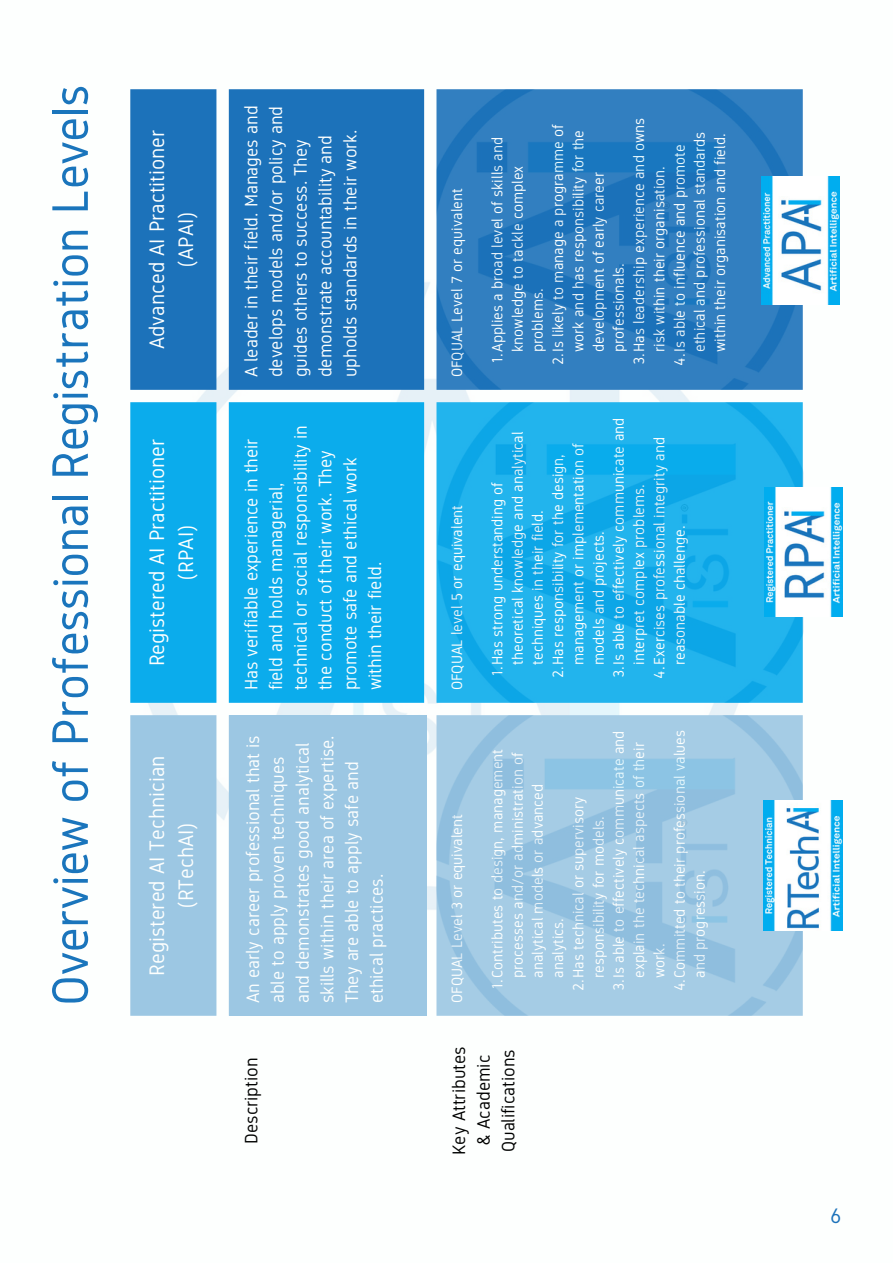
<style>
.page{position:relative;width:893px;height:1264px;background:#fff}
.page>*{position:absolute;margin:0;border:0;box-sizing:border-box;transform-origin:0 0}
.t1{font:53.25px "Gidole";color:#1a75bc}
.t2{font:21px/29.2px "Gidole";color:#fdfffe;text-align:center}
.t3{font:21px "Gidole";color:#1c72ba}
.t4{font:18px/24.8px "Gidole";color:#fdfffe}
.t5{font:18px/24.8px "Gidole";color:#fcfefe;text-align:center}
.t6{font:18px/24.8px "Gidole";color:#000;text-align:center}
.t7{font:15px/20.2px "Gidole";color:#fdfffe}
</style>
<div class="page">
<img style="left:131px;top:390px;width:630px;height:325px">
<svg style="left:130px;top:715px;width:306px;height:300px;fill:#9cc7e3"></svg>
<svg style="left:130px;top:402px;width:306px;height:300px;background:#1eb2ed"></svg>
<svg style="left:130px;top:89px;width:672px;height:301px;background:#2e7dbf"></svg>
<img style="left:436px;top:715px;width:366px;height:300px">
<img style="left:436px;top:89px;width:367px;height:300px">
<img style="left:436px;top:402px;width:367px;height:300px">
<div style="left:229px;top:715px;width:198px;height:300px;background:#9cc7e3"></div>
<img style="left:763px;top:800px;width:79px;height:130px">
<img style="left:764px;top:487px;width:78px;height:130px">
<img style="left:761px;top:176px;width:78px;height:128px">
<p class="t1" style="left:41px;top:1006px;width:922px;rotate:-90deg">Overview of Professional Registration Levels</p>
<p class="t2" style="left:142px;top:349px;width:221px;rotate:-90deg">Advanced AI Practitioner (APAI)</p>
<p class="t2" style="left:142px;top:666px;width:229px;rotate:-90deg">Registered AI Practitioner (RPAI)</p>
<p class="t2" style="left:142px;top:975px;width:222px;rotate:-90deg">Registered AI Technician (RTechAI)</p>
<p class="t4" style="left:239px;top:377px;width:273px;rotate:-90deg">A leader in their field. Manages and develops models and/or policy and guides others to success. They demonstrate accountability and upholds standards in their work.</p>
<p class="t4" style="left:239px;top:690px;width:267px;rotate:-90deg">Has verifiable experience in their field and holds managerial, technical or social responsibility in the conduct of their work. They promote safe and ethical work within their field.</p>
<p class="t4" style="left:240px;top:1003px;width:270px;rotate:-90deg">An early career professional that is able to apply proven techniques and demonstrates good analytical skills within their area of expertise.<br>They are able to apply safe and ethical practices.</p>
<p class="t5" style="left:289px;top:993px;width:258px;rotate:-90deg">An early career professioanl such as a student o early car er professional</p>
<p class="t6" style="left:239px;top:1143px;width:88px;rotate:-90deg">Description</p>
<p class="t7" style="left:446px;top:377px;width:191px;rotate:-90deg">OFQUAL Level 7 or equivalent</p>
<p class="t7" style="left:446px;top:690px;width:187px;rotate:-90deg">OFQUAL level 5 or equivalent</p>
<p class="t7" style="left:446px;top:1003px;width:191px;rotate:-90deg">OFQUAL Level 3 or equivalent</p>
<p class="t7" style="left:548px;top:352px;width:229px;text-indent:-13px;rotate:-90deg">2.Is likely to manage a programme of work and has responsibility for the development of early career professionals.</p>
<p class="t7" style="left:629px;top:352px;width:236px;text-indent:-13px;rotate:-90deg">3.Has leadership experience and owns risk within their organisation.</p>
<p class="t7" style="left:669px;top:352px;width:222px;text-indent:-14px;rotate:-90deg">4.Is able to influence and promote ethical and professional standards within their organisation and field.</p>
<p class="t7" style="left:487px;top:352px;width:217px;text-indent:-11px;rotate:-90deg">1.Applies a broad level of skills and knowledge to tackle complex problems.</p>
<p class="t7" style="left:608px;top:665px;width:249px;text-indent:-13px;rotate:-90deg">3.Is able to effectively communicate and interpret complex problems.</p>
<p class="t7" style="left:487px;top:665px;width:235px;text-indent:-11px;rotate:-90deg">1.Has strong understanding of theoretical knowledge and analytical techniques in their field.</p>
<p class="t7" style="left:548px;top:665px;width:223px;text-indent:-13px;rotate:-90deg">2.Has responsibility for the design, management or implementation of models and projects.</p>
<p class="t7" style="left:649px;top:665px;width:229px;text-indent:-14px;rotate:-90deg">4.Exercises professional integrity and reasonable challenge.</p>
<p class="t7" style="left:608px;top:977px;width:249px;text-indent:-13px;rotate:-90deg">3.Is able to effectively communicate and explain the technical aspects of their work.</p>
<p class="t7" style="left:669px;top:977px;width:249px;text-indent:-14px;rotate:-90deg">4.Committed to their professional values and progression.</p>
<p class="t7" style="left:487px;top:977px;width:230px;text-indent:-11px;rotate:-90deg">1.Contributes to design, management processes and/or administration of analytical models or advanced analytics.</p>
<p class="t7" style="left:568px;top:991px;width:196px;text-align:center;rotate:-90deg">2.Has technical or supervisory responsibility for models.</p>
<p class="t6" style="left:446px;top:1154px;width:110px;rotate:-90deg">Key Attributes &amp; Academic<br>Qualifications</p>
<p class="t3" style="left:830px;top:1203px;width:13px">6</p>
</div>
